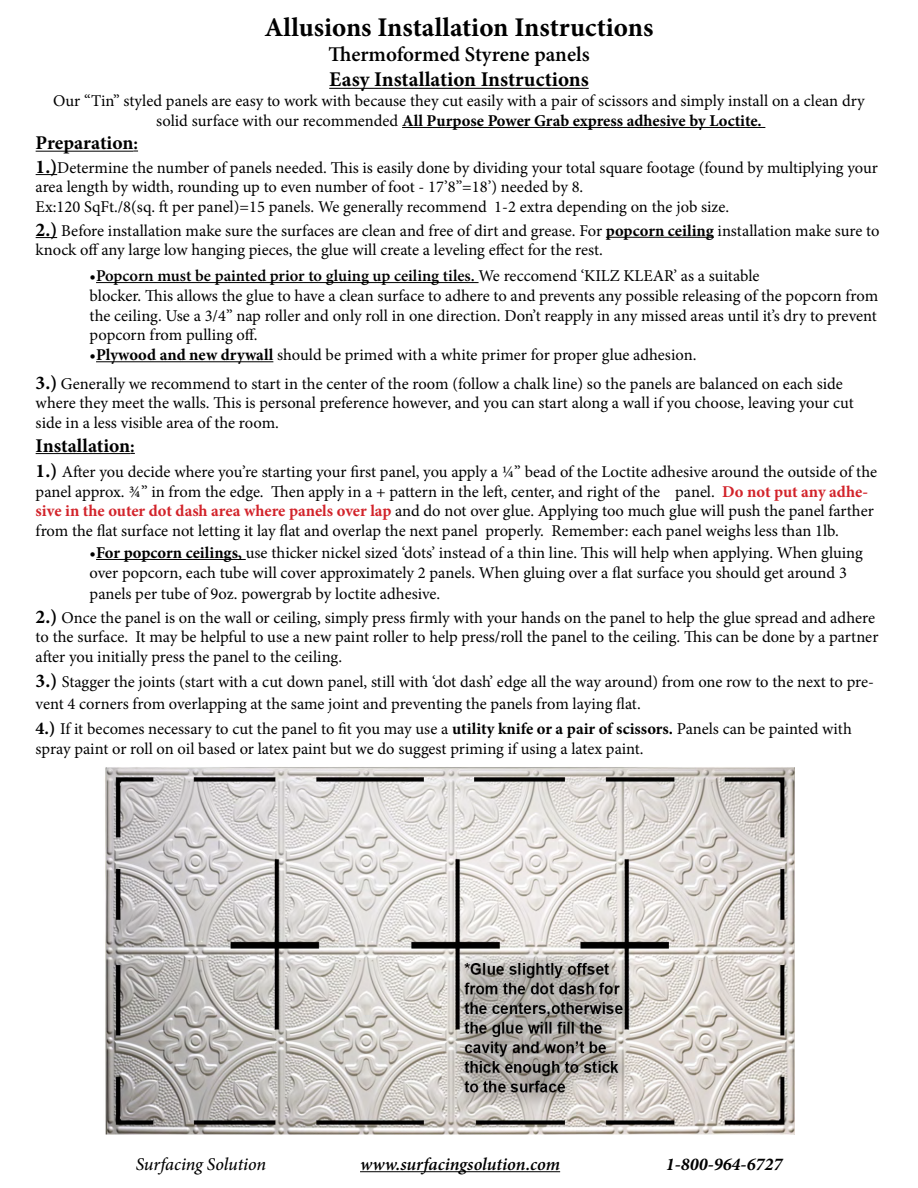
<style>
.page{position:relative;width:918px;height:1188px;background:#fff}
.page>*{position:absolute;margin:0;border:0;box-sizing:border-box;transform-origin:0 0}
.t1{font:700 27px "Minion Pro";color:#000}
.t2{font:700 21px "Minion Pro";color:#000}
.t3{font:600 21px "Minion Pro";color:#000}
.t4{font:700 19.5px "Minion Pro";letter-spacing:-.005em;color:#000}
.t5{font:italic 600 18px "Minion Pro";letter-spacing:-.005em;color:#000}
.t6{font:italic 500 18px "Minion Pro";letter-spacing:-.01em;color:#000}
.t7{font:italic 700 18px "Minion Pro";color:#000}
.t8{font:16.5px/19.8px "Minion Pro";letter-spacing:-.005em;color:#000}
.s1{font-weight:700}
.s2{font-size:18px}
.s3{font-weight:700;font-size:19.5px}
.s4{font-weight:600}
.s5{font-weight:700;color:#d2232a}
.s6{font-weight:700;font-size:18px}
</style>
<div class="page">
<hr style="left:360px;top:1171px;width:200px;height:1px;background:#000">
<hr style="left:329px;top:88px;width:260px;height:1px;background:#000">
<hr style="left:402px;top:127px;width:363px;height:1px;background:#000">
<hr style="left:36px;top:151px;width:98px;height:1px;background:#000">
<svg style="left:36px;top:174px;width:21px;height:1px"></svg>
<svg style="left:36px;top:237px;width:21px;height:1px"></svg>
<hr style="left:606px;top:237px;width:108px;height:1px;background:#000">
<hr style="left:96px;top:282px;width:383px;height:1px;background:#000">
<hr style="left:96px;top:361px;width:177px;height:1px;background:#000">
<hr style="left:36px;top:453px;width:94px;height:1px;background:#000">
<hr style="left:96px;top:559px;width:150px;height:1px;background:#000">
<img style="left:105px;top:767px;width:690px;height:368px">
<h1 class="t1" style="left:265px;top:8px;width:390px">Allusions Installation Instructions</h1>
<p class="t3" style="left:328px;top:40px;width:263px">Thermoformed Styrene panels</p>
<p class="t2" style="left:329px;top:65px;width:261px">Easy Installation Instructions</p>
<p class="t8" style="left:53px;top:91px;width:813px;text-align:center">Our “Tin” styled panels are easy to work with because they cut easily with a pair of scissors and simply install on a clean dry solid surface with our recommended <span class="s1">All Purpose Power Grab express adhesive by Loctite.</span></p>
<p class="t4" style="left:36px;top:129px;width:104px">Preparation<span class="s2">:</span></p>
<p class="t8" style="left:36px;top:158px;width:844px"><span class="s3">1.)</span>Determine the number of panels needed. This is easily done by dividing your total square footage (found by multiplying your area length by width, rounding up to even number of foot - 17’8”=18’) needed by 8.<br>Ex:120 SqFt./8(sq. ft per panel)=15 panels. We generally recommend 1-2 extra depending on the job size.</p>
<p class="t8" style="left:36px;top:221px;width:846px"><span class="s3">2.)</span> Before installation make sure the surfaces are clean and free of dirt and grease. For <span class="s1">popcorn ceiling</span> installation make sure to knock off any large low hanging pieces, the glue will create a leveling effect for the rest.</p>
<p class="t8" style="left:90px;top:266px;width:790px">•<span class="s4">Popcorn must be painted prior to gluing up ceiling tiles.</span> We reccomend ‘KILZ KLEAR’ as a suitable<br>blocker. This allows the glue to have a clean surface to adhere to and prevents any possible releasing of the popcorn from the ceiling. Use a 3/4” nap roller and only roll in one direction. Don’t reapply in any missed areas until it’s dry to prevent popcorn from pulling off.</p>
<p class="t8" style="left:36px;top:341px;width:809px;line-height:28.5px;text-indent:54px">•<span class="s1">Plywood and new drywall</span> should be primed with a white primer for proper glue adhesion.<br><span class="s3">3.)</span> Generally we recommend to start in the center of the room (follow a chalk line) so the panels are balanced on each side</p>
<p class="t8" style="left:36px;top:393px;width:820px">where they meet the walls. This is personal preference however, and you can start along a wall if you choose, leaving your cut side in a less visible area of the room.</p>
<p class="t4" style="left:36px;top:432px;width:101px">Installation<span class="s2">:</span></p>
<p class="t8" style="left:36px;top:462px;width:843px"><span class="s3">1.)</span> After you decide where you’re starting your first panel, you apply a ¼” bead of the Loctite adhesive around the outside of the panel approx. ¾” in from the edge. Then apply in a + pattern in the left, center, and right of the panel. <span class="s5">Do not put any adhe&shy;sive in the outer dot dash area where panels over lap</span> and do not over glue. Applying too much glue will push the panel farther from the flat surface not letting it lay flat and overlap the next panel properly. Remember: each panel weighs less than 1lb.</p>
<p class="t8" style="left:90px;top:543px;width:775px">•<span class="s1">For popcorn ceilings,</span> use thicker nickel sized ‘dots’ instead of a thin line. This will help when applying. When gluing over popcorn, each tube will cover approximately 2 panels. When gluing over a flat surface you should get around 3</p>
<p class="t8" style="left:36px;top:582px;width:841px;line-height:23.4px;text-indent:54px">panels per tube of 9oz. powergrab by loctite adhesive.<br><span class="s3">2.)</span> Once the panel is on the wall or ceiling, simply press firmly with your hands on the panel to help the glue spread and adhere</p>
<p class="t8" style="left:36px;top:627px;width:844px">to the surface. It may be helpful to use a new paint roller to help press/roll the panel to the ceiling. This can be done by a partner after you initially press the panel to the ceiling.</p>
<p class="t8" style="left:36px;top:671px;width:840px;line-height:21.6px"><span class="s3">3.)</span> Stagger the joints (start with a cut down panel, still with ‘dot dash’ edge all the way around) from one row to the next to pre&shy;vent 4 corners from overlapping at the same joint and preventing the panels from laying flat.</p>
<p class="t8" style="left:36px;top:719px;width:818px"><span class="s6">4.)</span> If it becomes necessary to cut the panel to fit you may use a <span class="s1">utility knife or a pair of scissors.</span> Panels can be painted with spray paint or roll on oil based or latex paint but we do suggest priming if using a latex paint.</p>
<p class="t6" style="left:136px;top:1152px;width:132px">Surfacing Solution</p>
<p class="t5" style="left:360px;top:1152px;width:202px">www.surfacingsolution.com</p>
<p class="t7" style="left:666px;top:1151px;width:118px">1-800-964-6727</p>
</div>
